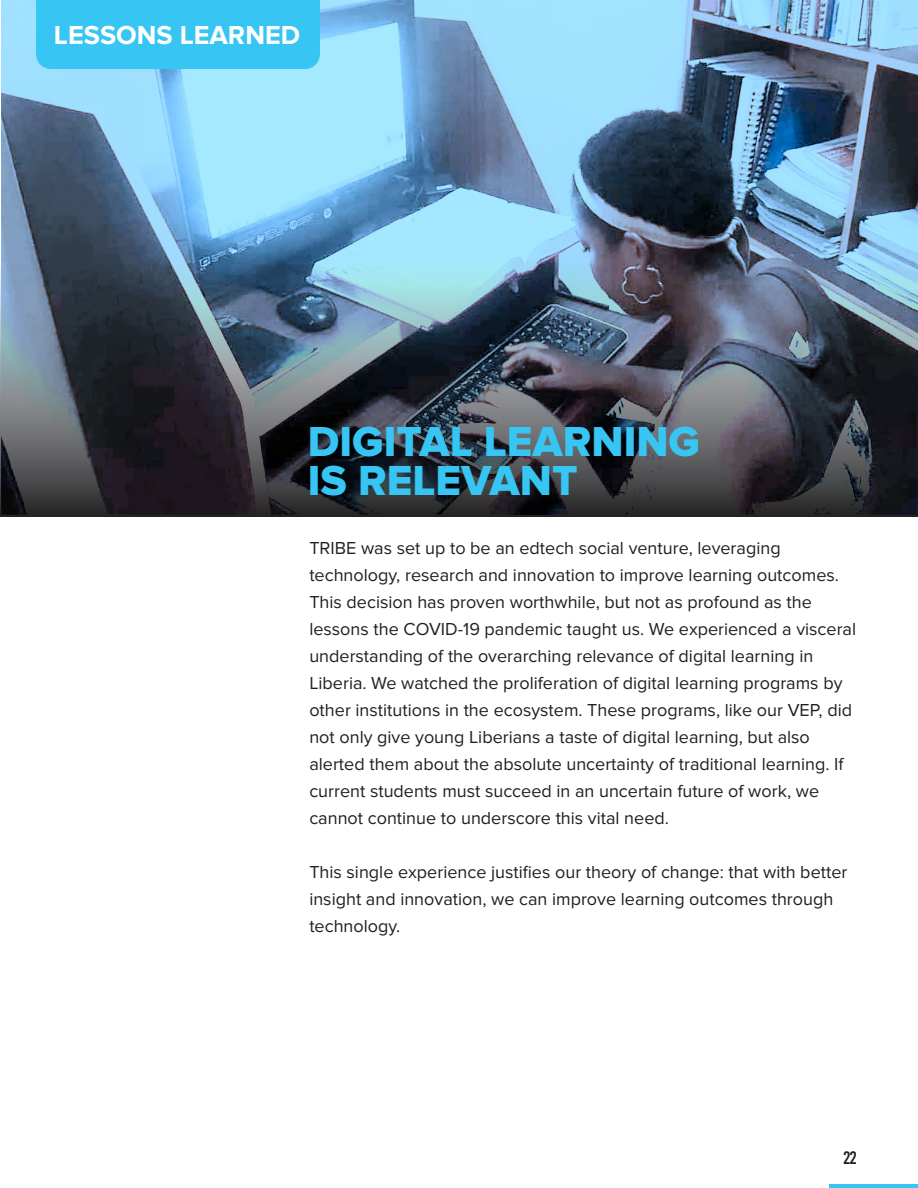
<style>
.page{position:relative;width:918px;height:1188px;background:#fff}
.page>*{position:absolute;margin:0;border:0;box-sizing:border-box;transform-origin:0 0}
.t1{font:43.5px/39px "Proxima Nova Extrabld";color:#37c6f3}
.t2{font:700 27px "Proxima Nova";color:#fff}
.t3{font:18px/27px "Proxima Nova";color:#231f20}
.t4{font:18px "Bebas Kai";color:#231f20}
</style>
<div class="page">
<img style="left:2px;top:0;width:915px;height:258px">
<img style="left:0;top:258px;width:918px;height:258px">
<div style="left:36px;top:0;width:284px;height:69px;background:#37c6f3"></div>
<hr style="left:830px;top:1185px;width:88px;height:3px;background:#37c6f3">
<h2 class="t2" style="left:54px;top:19px;width:248px">LESSONS LEARNED</h2>
<h1 class="t1" style="left:308px;top:423px;width:394px">DIGITAL LEARNING<br>IS RELEVANT</h1>
<p class="t3" style="left:309px;top:534px;width:548px">TRIBE was set up to be an edtech social venture, leveraging technology, research and innovation to improve learning outcomes.<br>This decision has proven worthwhile, but not as profound as the lessons the COVID-19 pandemic taught us. We experienced a visceral understanding of the overarching relevance of digital learning in Liberia. We watched the proliferation of digital learning programs by other institutions in the ecosystem. These programs, like our VEP, did not only give young Liberians a taste of digital learning, but also alerted them about the absolute uncertainty of traditional learning. If current students must succeed in an uncertain future of work, we cannot continue to underscore this vital need.</p>
<p class="t3" style="left:309px;top:858px;width:540px">This single experience justifies our theory of change: that with better insight and innovation, we can improve learning outcomes through technology.</p>
<p class="t4" style="left:843px;top:1149px;width:15px">22</p>
</div>
